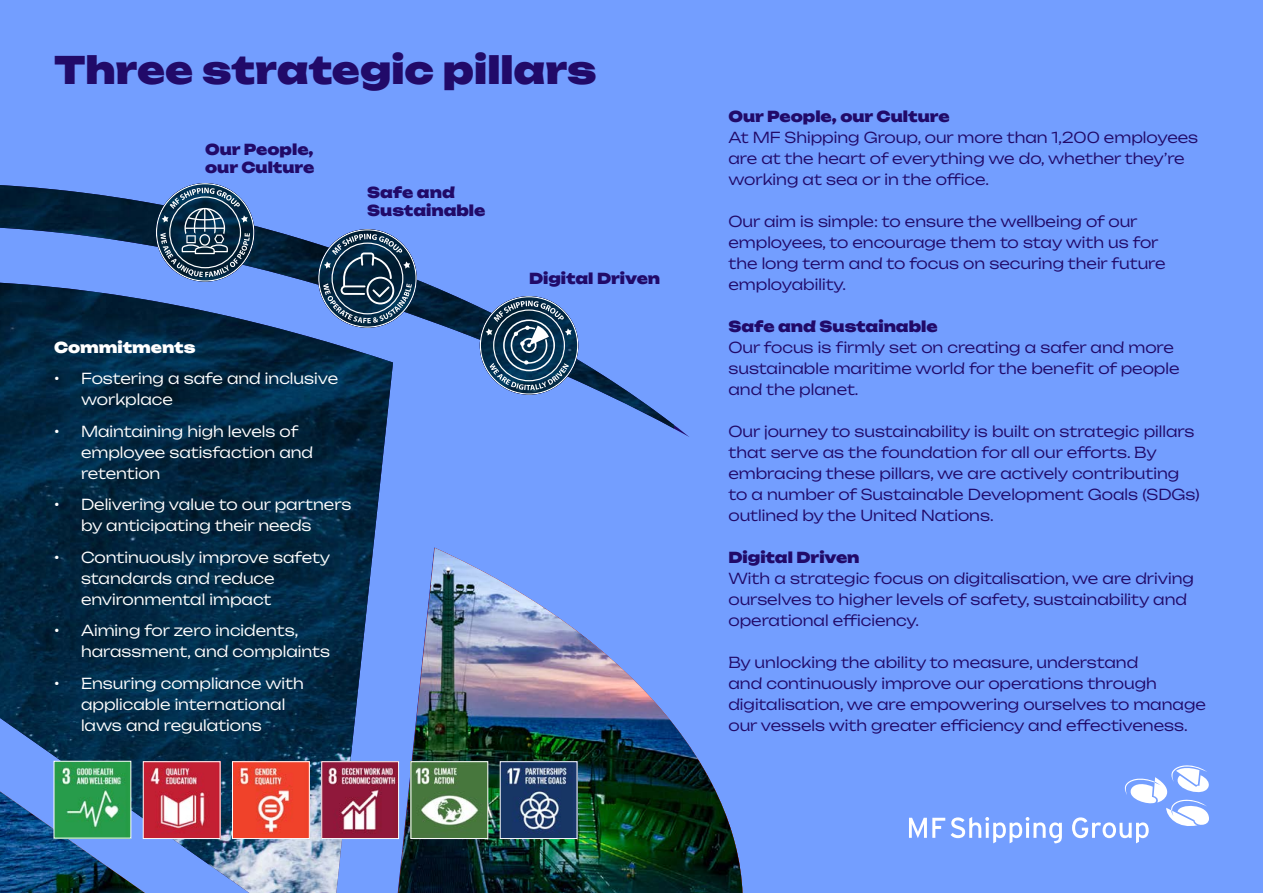
<style>
.page{position:relative;width:1263px;height:893px;background:#739eff}
.page>*{position:absolute;margin:0;border:0;box-sizing:border-box;transform-origin:0 0}
.t1{font:900 37.5px "Unbounded";color:#210a69}
.t2{font:300 15px/21px "Unbounded";color:#210a69}
.t3{font:300 15px/21px "Unbounded";color:#fff}
.t4{font:900 15px/18px "Unbounded";color:#210a69}
.t5{font:900 15px "Unbounded";letter-spacing:-.005em;color:#fff}
</style>
<div class="page">
<img style="left:0;top:185px;width:674px;height:244px">
<svg style="left:0;top:254px;width:318px;height:29px"></svg>
<img style="left:0;top:283px;width:393px;height:265px">
<svg style="left:909px;top:817px;width:153px;height:26px"></svg>
<svg style="left:1072px;top:765px;width:137px;height:78px"></svg>
<img style="left:0;top:548px;width:742px;height:345px">
<svg style="left:156px;top:183px;width:98px;height:99px"></svg>
<svg style="left:318px;top:229px;width:99px;height:99px"></svg>
<svg style="left:480px;top:296px;width:98px;height:99px"></svg>
<img style="left:56px;top:763px;width:73px;height:73px">
<img style="left:145px;top:763px;width:73px;height:74px">
<div style="left:143px;top:761px;width:77px;height:78px;border:1px solid #fff"></div>
<img style="left:234px;top:763px;width:74px;height:74px">
<div style="left:232px;top:761px;width:78px;height:78px;border:1px solid #fff"></div>
<img style="left:323px;top:763px;width:74px;height:74px">
<div style="left:321px;top:761px;width:78px;height:78px;border:1px solid #fff"></div>
<img style="left:413px;top:763px;width:73px;height:74px">
<div style="left:411px;top:761px;width:77px;height:78px;border:1px solid #fff"></div>
<img style="left:502px;top:763px;width:73px;height:74px">
<div style="left:500px;top:761px;width:77px;height:78px;border:1px solid #fff"></div>
<h1 class="t1" style="left:54px;top:37px;width:544px">Three strategic pillars</h1>
<p class="t4" style="left:205px;top:139px;width:111px">Our People, our Culture</p>
<p class="t4" style="left:367px;top:182px;width:120px">Safe and<br>Sustainable</p>
<p class="t5" style="left:54px;top:334px;width:143px">Commitments</p>
<p class="t3" style="left:81px;top:367px;width:259px;text-indent:-27px">• Fostering a safe and inclusive workplace</p>
<p class="t3" style="left:81px;top:420px;width:234px;text-indent:-27px">• Maintaining high levels of employee satisfaction and retention</p>
<p class="t3" style="left:81px;top:493px;width:272px;text-indent:-27px">• Delivering value to our partners by anticipating their needs</p>
<p class="t3" style="left:81px;top:546px;width:251px;text-indent:-27px">• Continuously improve safety standards and reduce environmental impact</p>
<p class="t3" style="left:81px;top:619px;width:250px;text-indent:-27px">• Aiming for zero incidents, harassment, and complaints</p>
<p class="t3" style="left:81px;top:672px;width:224px;text-indent:-27px">• Ensuring compliance with applicable international laws and regulations</p>
<p class="t4" style="left:529px;top:268px;width:133px">Digital Driven</p>
<p class="t4" style="left:728px;top:106px;width:223px">Our People, our Culture</p>
<p class="t2" style="left:728px;top:126px;width:471px">At MF Shipping Group, our more than 1,200 employees are at the heart of everything we do, whether they’re working at sea or in the office.</p>
<p class="t2" style="left:728px;top:210px;width:439px">Our aim is simple: to ensure the wellbeing of our employees, to encourage them to stay with us for the long term and to focus on securing their future employability.</p>
<p class="t4" style="left:728px;top:316px;width:211px">Safe and Sustainable</p>
<p class="t2" style="left:728px;top:336px;width:453px">Our focus is firmly set on creating a safer and more sustainable maritime world for the benefit of people and the planet.</p>
<p class="t2" style="left:728px;top:420px;width:473px">Our journey to sustainability is built on strategic pillars that serve as the foundation for all our efforts. By embracing these pillars, we are actively contributing to a number of Sustainable Development Goals (SDGs) outlined by the United Nations.</p>
<p class="t4" style="left:728px;top:547px;width:133px">Digital Driven</p>
<p class="t2" style="left:728px;top:567px;width:467px">With a strategic focus on digitalisation, we are driving ourselves to higher levels of safety, sustainability and operational efficiency.</p>
<p class="t2" style="left:728px;top:651px;width:479px">By unlocking the ability to measure, understand<br>and continuously improve our operations through digitalisation, we are empowering ourselves to manage our vessels with greater efficiency and effectiveness.</p>
</div>
